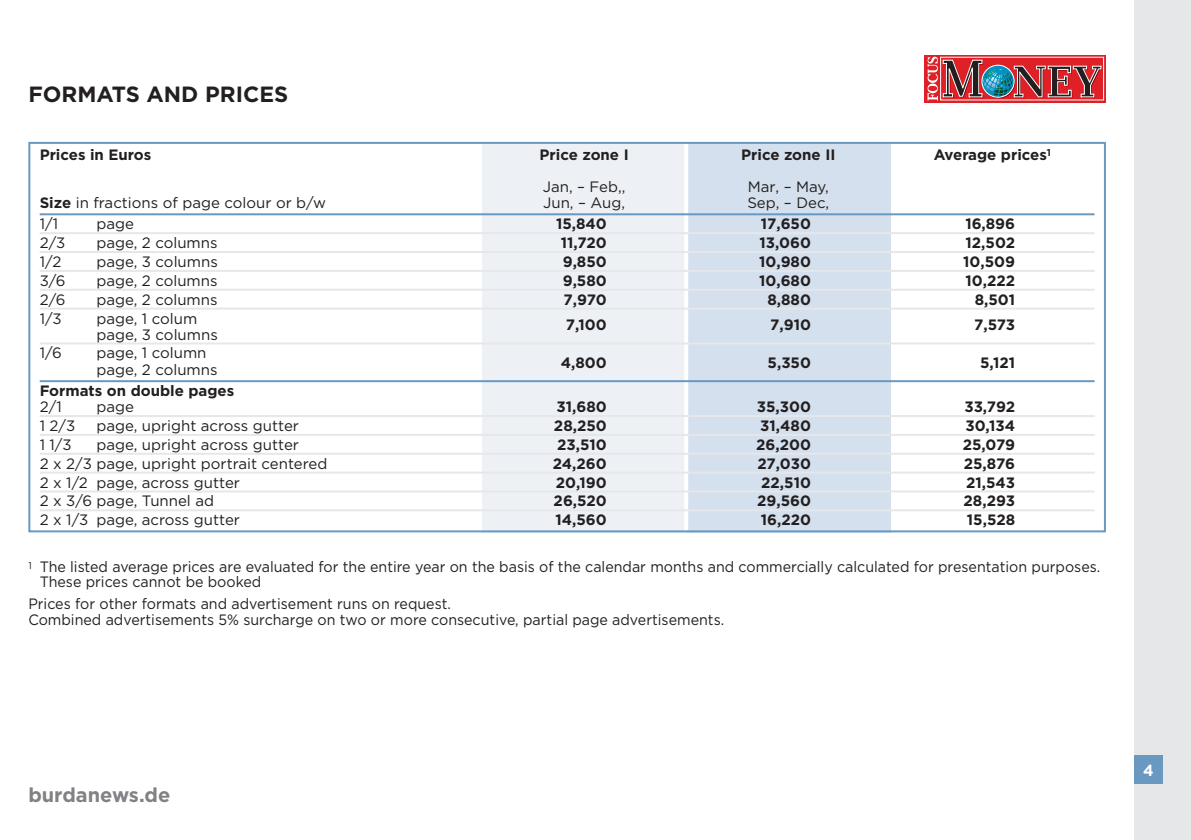
<style>
.page{position:relative;width:1191px;height:840px;background:#fff}
.page>*{position:absolute;margin:0;border:0;box-sizing:border-box;transform-origin:0 0}
.t1{font:700 22px "Gotham";color:#231f20}
.t2{font:700 20px "Gotham";color:#808285}
.t3{font:700 16px "Gotham";color:#fff;scale:.95 1}
.FT{font:15px/15px "Gotham";color:#231f20;scale:.95 1}
.Tab{font:700 15px "Gotham";color:#231f20}
.Tab-2{font:15px "Gotham";color:#231f20}
.Tab_Ustr__2_0{font:15px/16px "Gotham";color:#231f20}
.Tab_Ustr__2_0-2{font:700 15px "Gotham";color:#231f20}
.Tab_Ustr{font:15px "Gotham";color:#231f20}
.s1{font-weight:700}
</style>
<div class="page">
<div style="left:1134px;top:0;width:57px;height:839px;background:#e6e7e9"></div>
<div style="left:1134px;top:754px;width:28px;height:28px;background:#6999c1"></div>
<div style="left:924px;top:55px;width:182px;height:47px;background:linear-gradient(to bottom,#e12d34,#e12b32)"></div>
<img style="left:927px;top:56px;width:177px;height:45px">
<div style="left:981px;top:65px;width:33px;height:33px;border:1px solid #fff;border-radius:50%"></div>
<div style="left:482px;top:142px;width:204px;height:390px;background:#edf1f6"></div>
<div style="left:686px;top:142px;width:204px;height:390px;background:#d4e0ed"></div>
<hr style="left:684px;top:144px;width:4px;height:386px;background:#fff">
<div style="left:28px;top:142px;width:1078px;height:390px;border:2px solid #6999c1"></div>
<hr style="left:40px;top:213px;width:1054px;height:2px;background:#6999c1">
<hr style="left:40px;top:232px;width:1054px;height:2px;background:#e6e7e9">
<hr style="left:40px;top:251px;width:1054px;height:2px;background:#e6e7e9">
<hr style="left:40px;top:270px;width:1054px;height:2px;background:#e6e7e9">
<hr style="left:40px;top:288px;width:1054px;height:2px;background:#e6e7e9">
<hr style="left:40px;top:307px;width:1054px;height:2px;background:#e6e7e9">
<hr style="left:40px;top:342px;width:1054px;height:2px;background:#e6e7e9">
<hr style="left:40px;top:380px;width:1054px;height:2px;background:#6999c1">
<hr style="left:40px;top:415px;width:1054px;height:2px;background:#e6e7e9">
<hr style="left:40px;top:433px;width:1054px;height:2px;background:#e6e7e9">
<hr style="left:40px;top:452px;width:1054px;height:2px;background:#e6e7e9">
<hr style="left:40px;top:471px;width:1054px;height:2px;background:#e6e7e9">
<hr style="left:40px;top:490px;width:1054px;height:2px;background:#e6e7e9">
<hr style="left:40px;top:509px;width:1054px;height:2px;background:#e6e7e9">
<p class="t1" style="left:28px;top:80px;width:261px">FORMATS AND PRICES</p>
<p class="Tab" style="left:40px;top:144px;width:113px">Prices in Euros</p>
<p class="Tab" style="left:539px;top:144px;width:91px">Price zone I</p>
<p class="Tab" style="left:741px;top:144px;width:96px">Price zone II</p>
<p class="Tab" style="left:933px;top:144px;width:119px">Average prices<sup>1</sup></p>
<p class="Tab_Ustr" style="left:543px;top:176px;width:84px">Jan‚ – Feb‚,</p>
<p class="Tab_Ustr" style="left:748px;top:176px;width:83px">Mar‚ – May,</p>
<p class="Tab_Ustr" style="left:40px;top:192px;width:288px"><span class="s1">Size</span> in fractions of page colour or b/w</p>
<p class="Tab_Ustr" style="left:543px;top:192px;width:83px">Jun‚ – Aug‚</p>
<p class="Tab_Ustr" style="left:747px;top:192px;width:83px">Sep‚ – Dec‚</p>
<p class="Tab_Ustr__2_0" style="left:40px;top:215px;width:20px">1/1</p>
<p class="Tab_Ustr__2_0" style="left:96px;top:215px;width:39px">page</p>
<p class="Tab_Ustr__2_0-2" style="left:556px;top:214px;width:52px">15‚840</p>
<p class="Tab_Ustr__2_0-2" style="left:760px;top:214px;width:52px">17‚650</p>
<p class="Tab_Ustr__2_0-2" style="left:965px;top:214px;width:51px">16‚896</p>
<p class="Tab_Ustr__2_0" style="left:40px;top:234px;width:27px">2/3</p>
<p class="Tab_Ustr__2_0" style="left:96px;top:234px;width:123px">page, 2 columns</p>
<p class="Tab_Ustr__2_0-2" style="left:561px;top:233px;width:48px">11‚720</p>
<p class="Tab_Ustr__2_0-2" style="left:759px;top:233px;width:53px">13‚060</p>
<p class="Tab_Ustr__2_0-2" style="left:965px;top:233px;width:51px">12‚502</p>
<p class="Tab-2" style="left:40px;top:252px;width:23px">1/2</p>
<p class="Tab-2" style="left:96px;top:252px;width:123px">page, 3 columns</p>
<p class="Tab" style="left:563px;top:251px;width:46px">9‚850</p>
<p class="Tab" style="left:759px;top:251px;width:53px">10‚980</p>
<p class="Tab" style="left:963px;top:251px;width:53px">10‚509</p>
<p class="Tab_Ustr__2_0" style="left:40px;top:272px;width:27px">3/6</p>
<p class="Tab_Ustr__2_0" style="left:96px;top:272px;width:123px">page, 2 columns</p>
<p class="Tab_Ustr__2_0-2" style="left:563px;top:270px;width:46px">9‚580</p>
<p class="Tab_Ustr__2_0-2" style="left:759px;top:270px;width:53px">10‚680</p>
<p class="Tab_Ustr__2_0-2" style="left:965px;top:270px;width:51px">10‚222</p>
<p class="Tab-2" style="left:40px;top:290px;width:27px">2/6</p>
<p class="Tab-2" style="left:96px;top:290px;width:123px">page, 2 columns</p>
<p class="Tab" style="left:563px;top:289px;width:45px">7‚970</p>
<p class="Tab" style="left:767px;top:289px;width:45px">8‚880</p>
<p class="Tab" style="left:974px;top:289px;width:42px">8‚501</p>
<p class="Tab_Ustr__2_0" style="left:40px;top:310px;width:24px">1/3</p>
<p class="Tab_Ustr__2_0" style="left:96px;top:310px;width:123px">page, 1 colum page, 3 columns</p>
<p class="Tab_Ustr__2_0-2" style="left:566px;top:314px;width:43px">7‚100</p>
<p class="Tab_Ustr__2_0-2" style="left:770px;top:314px;width:42px">7‚910</p>
<p class="Tab_Ustr__2_0-2" style="left:974px;top:314px;width:42px">7‚573</p>
<p class="Tab-2" style="left:40px;top:343px;width:24px">1/6</p>
<p class="Tab-2" style="left:96px;top:343px;width:112px">page, 1 column</p>
<p class="Tab" style="left:561px;top:352px;width:47px">4‚800</p>
<p class="Tab" style="left:767px;top:352px;width:45px">5‚350</p>
<p class="Tab" style="left:980px;top:352px;width:36px">5‚121</p>
<p class="Tab_Ustr__2_0" style="left:96px;top:360px;width:123px">page, 2 columns</p>
<p class="Tab" style="left:40px;top:380px;width:196px">Formats on double pages</p>
<p class="Tab_Ustr__2_0" style="left:40px;top:398px;width:24px">2/1</p>
<p class="Tab_Ustr__2_0" style="left:96px;top:398px;width:39px">page</p>
<p class="Tab_Ustr__2_0-2" style="left:556px;top:396px;width:52px">31‚680</p>
<p class="Tab_Ustr__2_0-2" style="left:757px;top:396px;width:56px">35‚300</p>
<p class="Tab_Ustr__2_0-2" style="left:964px;top:396px;width:52px">33‚792</p>
<p class="Tab-2" style="left:40px;top:416px;width:37px">1 2/3</p>
<p class="Tab-2" style="left:96px;top:416px;width:204px">page, upright across gutter</p>
<p class="Tab" style="left:554px;top:415px;width:54px">28‚250</p>
<p class="Tab" style="left:760px;top:415px;width:52px">31‚480</p>
<p class="Tab" style="left:965px;top:415px;width:51px">30‚134</p>
<p class="Tab-2" style="left:40px;top:435px;width:33px">1 1/3</p>
<p class="Tab-2" style="left:96px;top:435px;width:204px">page, upright across gutter</p>
<p class="Tab" style="left:557px;top:434px;width:51px">23‚510</p>
<p class="Tab" style="left:756px;top:434px;width:56px">26‚200</p>
<p class="Tab" style="left:962px;top:434px;width:54px">25‚079</p>
<p class="Tab-2" style="left:40px;top:453px;width:289px">2 x 2/3 page, upright portrait centered</p>
<p class="Tab" style="left:553px;top:453px;width:55px">24‚260</p>
<p class="Tab" style="left:757px;top:453px;width:55px">27‚030</p>
<p class="Tab" style="left:963px;top:453px;width:53px">25‚876</p>
<p class="Tab-2" style="left:40px;top:472px;width:202px">2 x 1/2 page, across gutter</p>
<p class="Tab" style="left:556px;top:472px;width:53px">20‚190</p>
<p class="Tab" style="left:761px;top:472px;width:51px">22‚510</p>
<p class="Tab" style="left:966px;top:472px;width:51px">21‚543</p>
<p class="Tab-2" style="left:40px;top:491px;width:176px">2 x 3/6 page, Tunnel ad</p>
<p class="Tab" style="left:553px;top:491px;width:55px">26‚520</p>
<p class="Tab" style="left:757px;top:491px;width:55px">29‚560</p>
<p class="Tab" style="left:963px;top:491px;width:53px">28‚293</p>
<p class="Tab-2" style="left:40px;top:510px;width:202px">2 x 1/3 page, across gutter</p>
<p class="Tab" style="left:555px;top:510px;width:53px">14‚560</p>
<p class="Tab" style="left:761px;top:510px;width:52px">16‚220</p>
<p class="Tab" style="left:967px;top:510px;width:50px">15‚528</p>
<p class="FT" style="left:40px;top:559px;width:1118px;text-indent:-11px"><sup>1</sup> The listed average prices are evaluated for the entire year on the basis of the calendar months and commercially calculated for presentation purposes.<br>These prices cannot be booked</p>
<p class="FT" style="left:28px;top:595px;width:446px">Prices for other formats and advertisement runs on request.</p>
<p class="FT" style="left:28px;top:611px;width:734px">Combined advertisements 5% surcharge on two or more consecutive, partial page advertisements.</p>
<h2 class="t2" style="left:28px;top:781px;width:143px">burdanews.de</h2>
<p class="t3" style="left:1143px;top:759px;width:13px">4</p>
</div>
